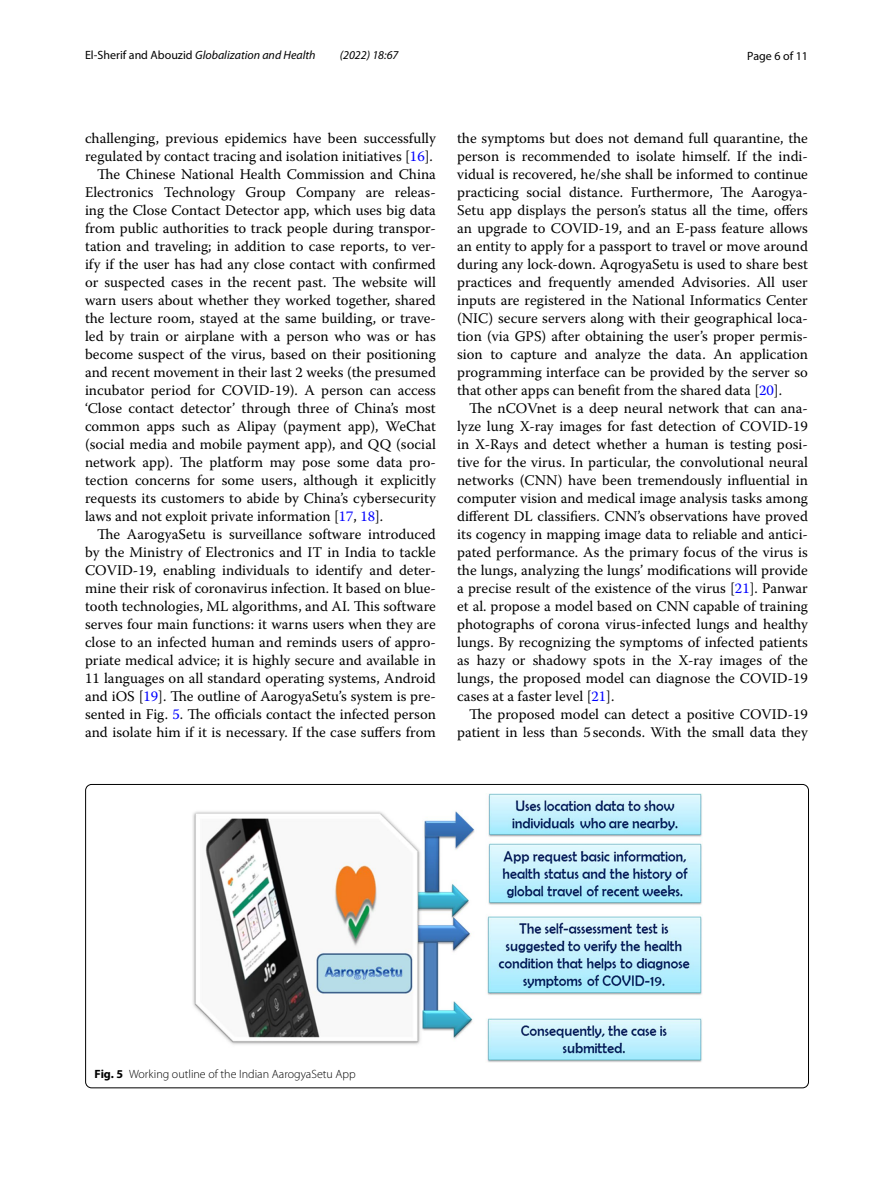
<style>
.page{position:relative;width:893px;height:1187px;background:#fff}
.page>*{position:absolute;margin:0;border:0;box-sizing:border-box;transform-origin:0 0}
.t1{font:14.7px/18px "Warnock Pro";color:#000;text-align:justify}
.t2{font:italic 12px "Myriad Pro";color:#000}
.t3{font:300 12px "Myriad Pro";color:#000}
.t4{font:12px "Myriad Pro";color:#000}
.s1{font-style:normal}
.s2{color:#00f}
.s3{font-weight:700}
</style>
<div class="page">
<img style="left:193px;top:793px;width:509px;height:269px">
<p class="t2" style="left:85px;top:48px;width:232px"><span class="s1">El‑Sherif and Abouzid</span> Globalization and Health</p>
<p class="t2" style="left:340px;top:48px;width:60px">(2022) 18:67</p>
<p class="t4" style="left:747px;top:48px;width:62px">Page 6 of 11</p>
<p class="t1" style="left:85px;top:128px;width:352px">challenging, previous epidemics have been successfully</p>
<p class="t1" style="left:85px;top:146px;width:349px">regulated by contact tracing and isolation initiatives [<span class="s2">16</span>].</p>
<p class="t1" style="left:97px;top:164px;width:340px">The Chinese National Health Commission and China</p>
<p class="t1" style="left:85px;top:182px;width:352px">Electronics Technology Group Company are releas-</p>
<p class="t1" style="left:85px;top:200px;width:352px">ing the Close Contact Detector app, which uses big data</p>
<p class="t1" style="left:85px;top:218px;width:352px">from public authorities to track people during transpor-</p>
<p class="t1" style="left:85px;top:236px;width:352px">tation and traveling; in addition to case reports, to ver-</p>
<p class="t1" style="left:85px;top:254px;width:352px">ify if the user has had any close contact with confirmed</p>
<p class="t1" style="left:85px;top:272px;width:352px">or suspected cases in the recent past. The website will</p>
<p class="t1" style="left:85px;top:290px;width:352px">warn users about whether they worked together, shared</p>
<p class="t1" style="left:85px;top:308px;width:352px">the lecture room, stayed at the same building, or trave-</p>
<p class="t1" style="left:85px;top:326px;width:352px">led by train or airplane with a person who was or has</p>
<p class="t1" style="left:85px;top:344px;width:352px">become suspect of the virus, based on their positioning</p>
<p class="t1" style="left:85px;top:362px;width:352px">and recent movement in their last 2 weeks (the presumed</p>
<p class="t1" style="left:85px;top:380px;width:352px">incubator period for COVID-19). A person can access</p>
<p class="t1" style="left:85px;top:398px;width:352px">‘Close contact detector’ through three of China’s most</p>
<p class="t1" style="left:85px;top:416px;width:352px">common apps such as Alipay (payment app), WeChat</p>
<p class="t1" style="left:85px;top:434px;width:352px">(social media and mobile payment app), and QQ (social</p>
<p class="t1" style="left:85px;top:452px;width:352px">network app). The platform may pose some data pro-</p>
<p class="t1" style="left:85px;top:470px;width:352px">tection concerns for some users, although it explicitly</p>
<p class="t1" style="left:85px;top:488px;width:352px">requests its customers to abide by China’s cybersecurity</p>
<p class="t1" style="left:85px;top:506px;width:300px">laws and not exploit private information [<span class="s2">17</span>, <span class="s2">18</span>].</p>
<p class="t1" style="left:97px;top:524px;width:340px">The AarogyaSetu is surveillance software introduced</p>
<p class="t1" style="left:85px;top:542px;width:352px">by the Ministry of Electronics and IT in India to tackle</p>
<p class="t1" style="left:85px;top:560px;width:352px">COVID-19, enabling individuals to identify and deter-</p>
<p class="t1" style="left:85px;top:578px;width:352px">mine their risk of coronavirus infection. It based on blue-</p>
<p class="t1" style="left:85px;top:596px;width:352px">tooth technologies, ML algorithms, and AI. This software</p>
<p class="t1" style="left:85px;top:614px;width:352px">serves four main functions: it warns users when they are</p>
<p class="t1" style="left:85px;top:632px;width:352px">close to an infected human and reminds users of appro-</p>
<p class="t1" style="left:85px;top:650px;width:352px">priate medical advice; it is highly secure and available in</p>
<p class="t1" style="left:85px;top:668px;width:352px">11 languages on all standard operating systems, Android</p>
<p class="t1" style="left:85px;top:686px;width:352px">and iOS [<span class="s2">19</span>]. The outline of AarogyaSetu’s system is pre-</p>
<p class="t1" style="left:85px;top:704px;width:352px">sented in Fig. <span class="s2">5</span>. The officials contact the infected person</p>
<p class="t1" style="left:85px;top:722px;width:352px">and isolate him if it is necessary. If the case suffers from</p>
<p class="t1" style="left:457px;top:128px;width:352px">the symptoms but does not demand full quarantine, the person is recommended to isolate himself. If the indi&shy;vidual is recovered, he/she shall be informed to continue practicing social distance. Furthermore, The Aarogya-Setu app displays the person’s status all the time, offers an upgrade to COVID-19, and an E-pass feature allows an entity to apply for a passport to travel or move around during any lock-down. AqrogyaSetu is used to share best practices and frequently amended Advisories. All user inputs are registered in the National Informatics Center (NIC) secure servers along with their geographical loca&shy;tion (via GPS) after obtaining the user’s proper permis&shy;sion to capture and analyze the data. An application programming interface can be provided by the server so that other apps can benefit from the shared data [<span class="s2">20</span>].</p>
<p class="t1" style="left:457px;top:398px;width:352px;text-indent:12px">The nCOVnet is a deep neural network that can ana&shy;lyze lung X-ray images for fast detection of COVID-19 in X-Rays and detect whether a human is testing posi&shy;tive for the virus. In particular, the convolutional neural networks (CNN) have been tremendously influential in computer vision and medical image analysis tasks among different DL classifiers. CNN’s observations have proved its cogency in mapping image data to reliable and antici&shy;pated performance. As the primary focus of the virus is the lungs, analyzing the lungs’ modifications will provide a precise result of the existence of the virus [<span class="s2">21</span>]. Panwar et al. propose a model based on CNN capable of training photographs of corona virus-infected lungs and healthy lungs. By recognizing the symptoms of infected patients as hazy or shadowy spots in the X-ray images of the lungs, the proposed model can diagnose the COVID-19 cases at a faster level [<span class="s2">21</span>].</p>
<p class="t1" style="left:457px;top:704px;width:352px;text-align:right">The proposed model can detect a positive COVID-19 patient in less than 5seconds. With the small data they</p>
<p class="t3" style="left:95px;top:1067px;width:263px"><span class="s3">Fig. 5</span> Working outline of the Indian AarogyaSetu App</p>
</div>
